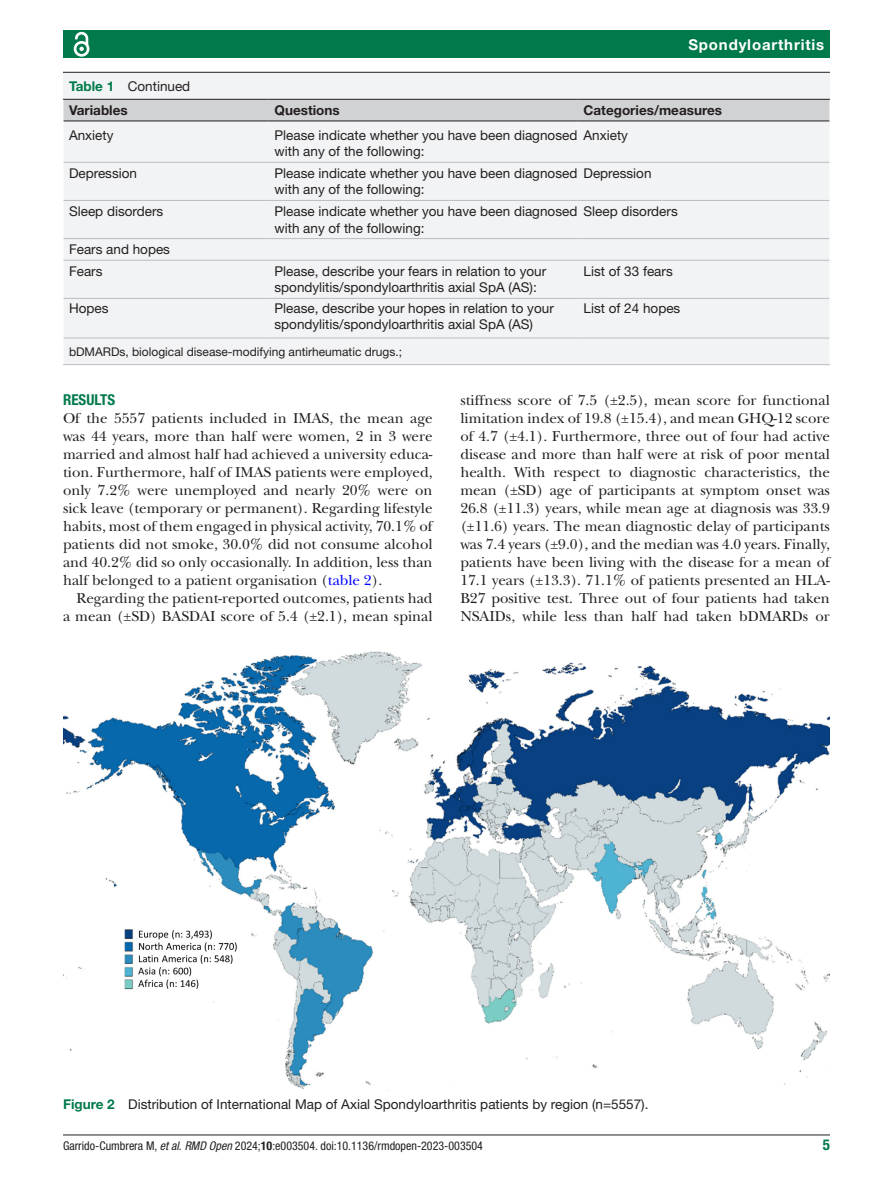
<style>
.page{position:relative;width:893px;height:1191px;background:#fff}
.page>*{position:absolute;margin:0;border:0;box-sizing:border-box;transform-origin:0 0}
.t1{font:15px/18px "New Baskerville";color:#231f20;text-align:justify}
.t2{font:700 15px "Helvetica Neue LT Std";letter-spacing:.055em;color:#fff}
.t3{font:700 condensed 15px "Helvetica Neue LT Std";color:#007a4b}
.t4{font:13.5px/16.5px "Helvetica Neue LT Std";color:#231f20}
.t5{font:700 13.5px "Helvetica Neue LT Std";color:#231f20}
.t6{font:condensed 12px "Helvetica Neue LT Std";color:#231f20}
.t7{font:12px "Helvetica Neue LT Std";color:#231f20}
.s1{font-weight:700;color:#007a4b}
.s2{color:#00f}
.s3{font-style:italic}
.s4{font-weight:700}
</style>
<div class="page">
<hr style="left:63px;top:1134px;width:767px;height:1px;background:#231f20">
<div style="left:63px;top:31px;width:767px;height:27px;background:#007a4b"></div>
<svg style="left:73px;top:31px;width:17px;height:26px"></svg>
<div style="left:63px;top:91px;width:767px;height:274px;background:#f2f3f4"></div>
<hr style="left:63px;top:121px;width:206px;height:1px;background:#231f20">
<hr style="left:268px;top:121px;width:310px;height:1px;background:#231f20">
<hr style="left:578px;top:121px;width:252px;height:1px;background:#231f20">
<hr style="left:63px;top:162px;width:206px;height:1px;background:#bcbdc0">
<hr style="left:268px;top:162px;width:310px;height:1px;background:#bcbdc0">
<hr style="left:578px;top:162px;width:252px;height:1px;background:#bcbdc0">
<hr style="left:63px;top:200px;width:206px;height:1px;background:#bcbdc0">
<hr style="left:268px;top:200px;width:310px;height:1px;background:#bcbdc0">
<hr style="left:268px;top:238px;width:310px;height:1px;background:#bcbdc0">
<hr style="left:578px;top:200px;width:252px;height:1px;background:#bcbdc0">
<hr style="left:578px;top:238px;width:252px;height:1px;background:#bcbdc0">
<hr style="left:63px;top:238px;width:206px;height:1px;background:#bcbdc0">
<hr style="left:63px;top:260px;width:206px;height:1px;background:#bcbdc0">
<hr style="left:268px;top:260px;width:310px;height:1px;background:#bcbdc0">
<hr style="left:578px;top:260px;width:252px;height:1px;background:#bcbdc0">
<hr style="left:63px;top:298px;width:206px;height:1px;background:#bcbdc0">
<hr style="left:268px;top:298px;width:310px;height:1px;background:#bcbdc0">
<hr style="left:268px;top:338px;width:310px;height:1px;background:#bcbdc0">
<hr style="left:578px;top:298px;width:252px;height:1px;background:#bcbdc0">
<hr style="left:63px;top:338px;width:206px;height:1px;background:#bcbdc0">
<hr style="left:578px;top:338px;width:252px;height:1px;background:#bcbdc0">
<hr style="left:63px;top:364px;width:205px;height:1px;background:#bcbdc0">
<hr style="left:268px;top:364px;width:310px;height:1px;background:#bcbdc0">
<hr style="left:578px;top:364px;width:252px;height:1px;background:#bcbdc0">
<hr style="left:63px;top:121px;width:1px;height:41px;background:#fff">
<hr style="left:63px;top:162px;width:1px;height:38px;background:#fff">
<hr style="left:63px;top:200px;width:1px;height:39px;background:#fff">
<hr style="left:63px;top:260px;width:1px;height:38px;background:#fff">
<hr style="left:63px;top:298px;width:1px;height:40px;background:#fff">
<svg style="left:63px;top:99px;width:768px;height:22px;background:#c6c7c9"></svg>
<div style="left:63px;top:73px;width:767px;height:18px;background:#f2f3f4"></div>
<hr style="left:63px;top:72px;width:767px;height:1px;background:#231f20">
<img style="left:63px;top:651px;width:767px;height:438px">
<p class="t4" style="left:69px;top:77px;width:123px"><span class="s1">Table 1</span> Continued</p>
<p class="t2" style="left:688px;top:35px;width:137px">Spondyloarthritis</p>
<p class="t5" style="left:69px;top:102px;width:60px">Variables</p>
<p class="t5" style="left:274px;top:102px;width:67px">Questions</p>
<p class="t5" style="left:583px;top:102px;width:140px">Categories/measures</p>
<p class="t4" style="left:69px;top:126px;width:46px">Anxiety</p>
<p class="t4" style="left:274px;top:126px;width:304px">Please indicate whether you have been diagnosed with any of the following:</p>
<p class="t4" style="left:583px;top:126px;width:46px">Anxiety</p>
<p class="t4" style="left:69px;top:165px;width:70px">Depression</p>
<p class="t4" style="left:274px;top:165px;width:304px">Please indicate whether you have been diagnosed with any of the following:</p>
<p class="t4" style="left:583px;top:165px;width:70px">Depression</p>
<p class="t4" style="left:69px;top:203px;width:96px">Sleep disorders</p>
<p class="t4" style="left:274px;top:203px;width:304px">Please indicate whether you have been diagnosed with any of the following:</p>
<p class="t4" style="left:583px;top:203px;width:96px">Sleep disorders</p>
<p class="t4" style="left:69px;top:238px;width:103px;line-height:21.6px">Fears and hopes<br>Fears</p>
<p class="t4" style="left:274px;top:263px;width:273px">Please, describe your fears in relation to your spondylitis/spondyloarthritis axial SpA (AS):</p>
<p class="t4" style="left:583px;top:263px;width:91px">List of 33 fears</p>
<p class="t4" style="left:69px;top:299px;width:41px">Hopes</p>
<p class="t4" style="left:274px;top:299px;width:281px">Please, describe your hopes in relation to your spondylitis/spondyloarthritis axial SpA (AS)</p>
<p class="t4" style="left:583px;top:299px;width:98px">List of 24 hopes</p>
<p class="t7" style="left:69px;top:344px;width:335px">bDMARDs, biological disease-modifying antirheumatic drugs.;</p>
<p class="t3" style="left:63px;top:391px;width:54px">RESULTS</p>
<p class="t1" style="left:63px;top:409px;width:371px">Of the 5557 patients included in IMAS, the mean age was 44 years, more than half were women, 2 in 3 were married and almost half had achieved a university educa&shy;tion. Furthermore, half of IMAS patients were employed, only 7.2% were unemployed and nearly 20% were on sick leave (temporary or permanent). Regarding lifestyle habits, most of them engaged in physical activity, 70.1% of patients did not smoke, 30.0% did not consume alcohol and 40.2% did so only occasionally. In addition, less than half belonged to a patient organisation (<span class="s2">table 2</span>).</p>
<p class="t1" style="left:63px;top:589px;width:371px;text-align:right">Regarding the patient-reported outcomes, patients had<br>a mean (±SD) BASDAI score of 5.4 (±2.1), mean spinal</p>
<p class="t1" style="left:460px;top:391px;width:371px">stiffness score of 7.5 (±2.5), mean score for functional limitation index of 19.8 (±15.4), and mean GHQ-12 score of 4.7 (±4.1). Furthermore, three out of four had active disease and more than half were at risk of poor mental health. With respect to diagnostic characteristics, the mean (±SD) age of participants at symptom onset was 26.8 (±11.3) years, while mean age at diagnosis was 33.9 (±11.6) years. The mean diagnostic delay of participants was 7.4 years (±9.0), and the median was 4.0 years. Finally, patients have been living with the disease for a mean of 17.1 years (±13.3). 71.1% of patients presented an HLA-B27 positive test. Three out of four patients had taken NSAIDs, while less than half had taken bDMARDs or</p>
<p class="t4" style="left:63px;top:1096px;width:587px"><span class="s1">Figure 2</span> Distribution of International Map of Axial Spondyloarthritis patients by region (n=5557).</p>
<p class="t6" style="left:63px;top:1138px;width:422px">Garrido-Cumbrera M, <span class="s3">et al</span>. <span class="s3">RMD Open</span> 2024;<span class="s4">10</span>:e003504. doi:10.1136/rmdopen-2023-003504</p>
<p class="t3" style="left:823px;top:1135px;width:9px">5</p>
</div>
